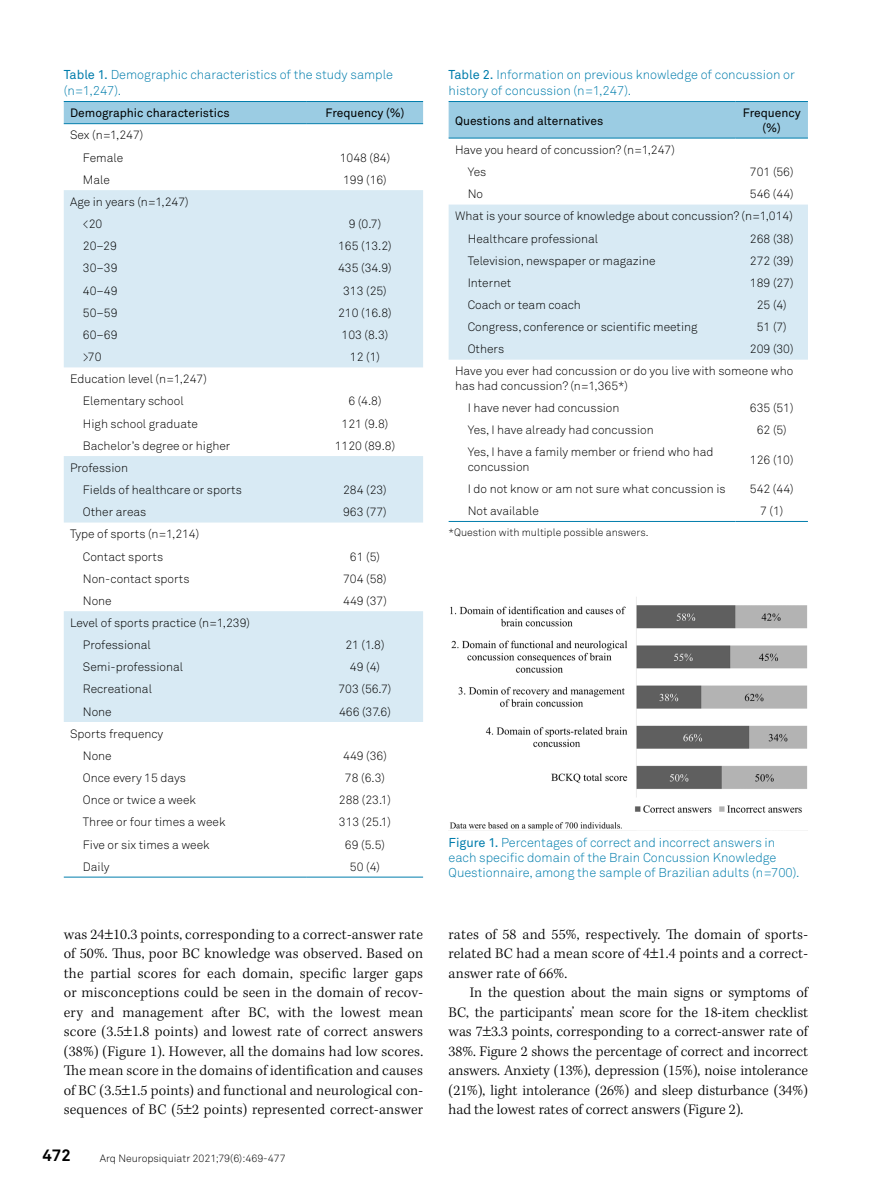
<style>
.page{position:relative;width:893px;height:1191px;background:#fff}
.page>*{position:absolute;margin:0;border:0;box-sizing:border-box;transform-origin:0 0}
.t1{font:700 16.5px "Akkurat Pro";color:#000}
.t2{font:300 15px/19.5px "Kepler Std";letter-spacing:.01em;color:#000;text-align:justify}
.t3{font:12.75px/15.3px "Akkurat Light Pro";color:#007dac}
.t4{font:12px/22.2px "Akkurat Light Pro";color:#000}
.t5{font:12px/14.4px "Akkurat Pro";color:#000;text-align:center}
.t6{font:10.5px "Akkurat Light Pro";color:#000}
.s1{font-family:"Akkurat Pro"}
</style>
<div class="page">
<div style="left:64px;top:102px;width:359px;height:21px;background:#9bcce3"></div>
<svg style="left:64px;top:190px;width:359px;height:532px;fill:#d8eaf4"></svg>
<hr style="left:64px;top:101px;width:243px;height:1px;background:#007dac">
<hr style="left:307px;top:101px;width:116px;height:1px;background:#007dac">
<hr style="left:64px;top:123px;width:243px;height:1px;background:#007dac">
<hr style="left:307px;top:123px;width:116px;height:1px;background:#007dac">
<hr style="left:64px;top:876px;width:243px;height:1px;background:#007dac">
<hr style="left:307px;top:876px;width:116px;height:1px;background:#007dac">
<div style="left:449px;top:102px;width:359px;height:36px;background:#9bcce3"></div>
<div style="left:449px;top:204px;width:359px;height:156px;background:#d8eaf4"></div>
<hr style="left:449px;top:101px;width:287px;height:1px;background:#007dac">
<hr style="left:736px;top:101px;width:72px;height:1px;background:#007dac">
<hr style="left:449px;top:138px;width:287px;height:1px;background:#007dac">
<hr style="left:736px;top:138px;width:72px;height:1px;background:#007dac">
<hr style="left:449px;top:521px;width:287px;height:1px;background:#007dac">
<hr style="left:736px;top:521px;width:72px;height:1px;background:#007dac">
<img style="left:450px;top:597px;width:358px;height:233px">
<p class="t3" style="left:64px;top:68px;width:331px"><span class="s1">Table 1.</span> Demographic characteristics of the study sample (n=1,247).</p>
<p class="t5" style="left:70px;top:106px;width:161px">Demographic characteristics</p>
<p class="t5" style="left:325px;top:106px;width:81px">Frequency (%)</p>
<p class="t4" style="left:83px;top:124px;width:62px;text-indent:-13px">Sex (n=1,247)<br>Female</p>
<p class="t4" style="left:340px;top:146px;width:52px">1048 (84)</p>
<p class="t4" style="left:83px;top:169px;width:29px">Male</p>
<p class="t4" style="left:343px;top:169px;width:45px">199 (16)</p>
<p class="t4" style="left:83px;top:191px;width:107px;text-indent:-13px">Age in years (n=1,247) &lt;20</p>
<p class="t4" style="left:349px;top:213px;width:34px">9 (0.7)</p>
<p class="t4" style="left:83px;top:235px;width:35px">20–29</p>
<p class="t4" style="left:338px;top:235px;width:55px">165 (13.2)</p>
<p class="t4" style="left:83px;top:257px;width:36px">30–39</p>
<p class="t4" style="left:338px;top:257px;width:55px">435 (34.9)</p>
<p class="t4" style="left:83px;top:279px;width:36px">40–49</p>
<p class="t4" style="left:343px;top:279px;width:45px">313 (25)</p>
<p class="t4" style="left:83px;top:302px;width:36px">50–59</p>
<p class="t4" style="left:338px;top:302px;width:55px">210 (16.8)</p>
<p class="t4" style="left:83px;top:324px;width:36px">60–69</p>
<p class="t4" style="left:342px;top:324px;width:48px">103 (8.3)</p>
<p class="t4" style="left:83px;top:346px;width:20px">&gt;70</p>
<p class="t4" style="left:350px;top:346px;width:32px">12 (1)</p>
<p class="t4" style="left:83px;top:368px;width:125px;text-indent:-13px">Education level (n=1,247)<br>Elementary school</p>
<p class="t4" style="left:348px;top:390px;width:35px">6 (4.8)</p>
<p class="t4" style="left:83px;top:412px;width:116px">High school graduate</p>
<p class="t4" style="left:342px;top:412px;width:48px">121 (9.8)</p>
<p class="t4" style="left:83px;top:434px;width:149px">Bachelor’s degree or higher</p>
<p class="t4" style="left:335px;top:434px;width:62px">1120 (89.8)</p>
<p class="t4" style="left:83px;top:457px;width:160px;text-indent:-13px">Profession<br>Fields of healthcare or sports</p>
<p class="t4" style="left:343px;top:479px;width:45px">284 (23)</p>
<p class="t4" style="left:83px;top:501px;width:65px">Other areas</p>
<p class="t4" style="left:343px;top:501px;width:45px">963 (77)</p>
<p class="t4" style="left:83px;top:523px;width:118px;text-indent:-13px">Type of sports (n=1,214)<br>Contact sports</p>
<p class="t4" style="left:350px;top:545px;width:32px">61 (5)</p>
<p class="t4" style="left:83px;top:567px;width:108px">Non-contact sports</p>
<p class="t4" style="left:343px;top:567px;width:45px">704 (58)</p>
<p class="t4" style="left:83px;top:590px;width:30px">None</p>
<p class="t4" style="left:343px;top:590px;width:45px">449 (37)</p>
<p class="t4" style="left:83px;top:612px;width:169px;text-indent:-13px">Level of sports practice (n=1,239)<br>Professional</p>
<p class="t4" style="left:345px;top:634px;width:41px">21 (1.8)</p>
<p class="t4" style="left:83px;top:656px;width:102px">Semi-professional</p>
<p class="t4" style="left:350px;top:656px;width:32px">49 (4)</p>
<p class="t4" style="left:83px;top:678px;width:71px">Recreational</p>
<p class="t4" style="left:338px;top:678px;width:54px">703 (56.7)</p>
<p class="t4" style="left:83px;top:700px;width:30px">None</p>
<p class="t4" style="left:339px;top:700px;width:53px">466 (37.6)</p>
<p class="t4" style="left:83px;top:722px;width:82px;text-indent:-13px">Sports frequency<br>None</p>
<p class="t4" style="left:343px;top:745px;width:45px">449 (36)</p>
<p class="t4" style="left:83px;top:767px;width:105px">Once every 15 days</p>
<p class="t4" style="left:345px;top:767px;width:41px">78 (6.3)</p>
<p class="t4" style="left:83px;top:789px;width:115px">Once or twice a week</p>
<p class="t4" style="left:339px;top:789px;width:54px">288 (23.1)</p>
<p class="t4" style="left:83px;top:811px;width:144px">Three or four times a week</p>
<p class="t4" style="left:339px;top:811px;width:54px">313 (25.1)</p>
<p class="t4" style="left:83px;top:833px;width:128px">Five or six times a week</p>
<p class="t4" style="left:345px;top:833px;width:41px">69 (5.5)</p>
<p class="t4" style="left:83px;top:855px;width:28px">Daily</p>
<p class="t4" style="left:350px;top:855px;width:32px">50 (4)</p>
<p class="t3" style="left:449px;top:68px;width:348px"><span class="s1">Table 2.</span> Information on previous knowledge of concussion or history of concussion (n=1,247).</p>
<p class="t5" style="left:455px;top:113px;width:150px">Questions and alternatives</p>
<p class="t5" style="left:743px;top:106px;width:59px">Frequency (%)</p>
<p class="t4" style="left:468px;top:139px;width:209px;text-indent:-13px">Have you heard of concussion? (n=1,247)<br>Yes</p>
<p class="t4" style="left:750px;top:161px;width:45px">701 (56)</p>
<p class="t4" style="left:468px;top:183px;width:17px">No</p>
<p class="t4" style="left:750px;top:183px;width:45px">546 (44)</p>
<p class="t4" style="left:455px;top:205px;width:339px">What is your source of knowledge about concussion? (n=1,014)</p>
<p class="t4" style="left:468px;top:227px;width:132px">Healthcare professional</p>
<p class="t4" style="left:750px;top:227px;width:45px">268 (38)</p>
<p class="t4" style="left:468px;top:249px;width:189px">Television, newspaper or magazine</p>
<p class="t4" style="left:750px;top:249px;width:45px">272 (39)</p>
<p class="t4" style="left:468px;top:272px;width:45px">Internet</p>
<p class="t4" style="left:750px;top:272px;width:45px">189 (27)</p>
<p class="t4" style="left:468px;top:294px;width:115px">Coach or team coach</p>
<p class="t4" style="left:757px;top:294px;width:32px">25 (4)</p>
<p class="t4" style="left:468px;top:316px;width:231px">Congress, conference or scientific meeting</p>
<p class="t4" style="left:757px;top:316px;width:32px">51 (7)</p>
<p class="t4" style="left:468px;top:338px;width:38px">Others</p>
<p class="t4" style="left:455px;top:338px;width:340px;text-align:right">209 (30)<br>Have you ever had concussion or do you live with someone who</p>
<p class="t4" style="left:455px;top:375px;width:175px;text-align:center">has had concussion? (n=1,365*)<br>I have never had concussion</p>
<p class="t4" style="left:750px;top:397px;width:45px">635 (51)</p>
<p class="t4" style="left:468px;top:419px;width:187px">Yes, I have already had concussion</p>
<p class="t4" style="left:757px;top:419px;width:32px">62 (5)</p>
<p class="t4" style="left:468px;top:445px;width:247px;line-height:14.4px">Yes, I have a family member or friend who had concussion</p>
<p class="t4" style="left:750px;top:448px;width:45px">126 (10)</p>
<p class="t4" style="left:468px;top:478px;width:259px">I do not know or am not sure what concussion is</p>
<p class="t4" style="left:750px;top:478px;width:45px">542 (44)</p>
<p class="t4" style="left:468px;top:500px;width:73px">Not available</p>
<p class="t4" style="left:760px;top:500px;width:25px">7 (1)</p>
<p class="t6" style="left:449px;top:526px;width:201px">*Question with multiple possible answers.</p>
<p class="t3" style="left:449px;top:835px;width:352px"><span class="s1">Figure 1.</span> Percentages of correct and incorrect answers in each specific domain of the Brain Concussion Knowledge<br>Questionnaire, among the sample of Brazilian adults (n=700).</p>
<p class="t2" style="left:64px;top:925px;width:361px">was 24 10.3 points, corresponding to a correct-answer rate of 50%. Thus, poor BC knowledge was observed. Based on the partial scores for each domain, specific larger gaps or misconceptions could be seen in the domain of recov&shy;ery and management after BC, with the lowest mean score (3.5 1.8 points) and lowest rate of correct answers (38%) (Figure 1). However, all the domains had low scores.<br>The mean score in the domains of identification and causes of BC (3.5 1.5 points) and functional and neurological con&shy;sequences of BC (5 2 points) represented correct-answer</p>
<p class="t2" style="left:449px;top:925px;width:361px">rates of 58 and 55%, respectively. The domain of sports&shy;related BC had a mean score of 4 1.4 points and a correct&shy;answer rate of 66%.</p>
<p class="t2" style="left:449px;top:983px;width:361px;text-indent:21px">In the question about the main signs or symptoms of BC, the participants’ mean score for the 18-item checklist was 7 3.3 points, corresponding to a correct-answer rate of 38%. Figure 2 shows the percentage of correct and incorrect answers. Anxiety (13%), depression (15%), noise intolerance (21%), light intolerance (26%) and sleep disturbance (34%) had the lowest rates of correct answers (Figure 2).</p>
<h1 class="t1" style="left:43px;top:1145px;width:30px">472</h1>
<p class="t6" style="left:100px;top:1151px;width:187px">Arq Neuropsiquiatr 2021;79(6):469-477</p>
</div>
